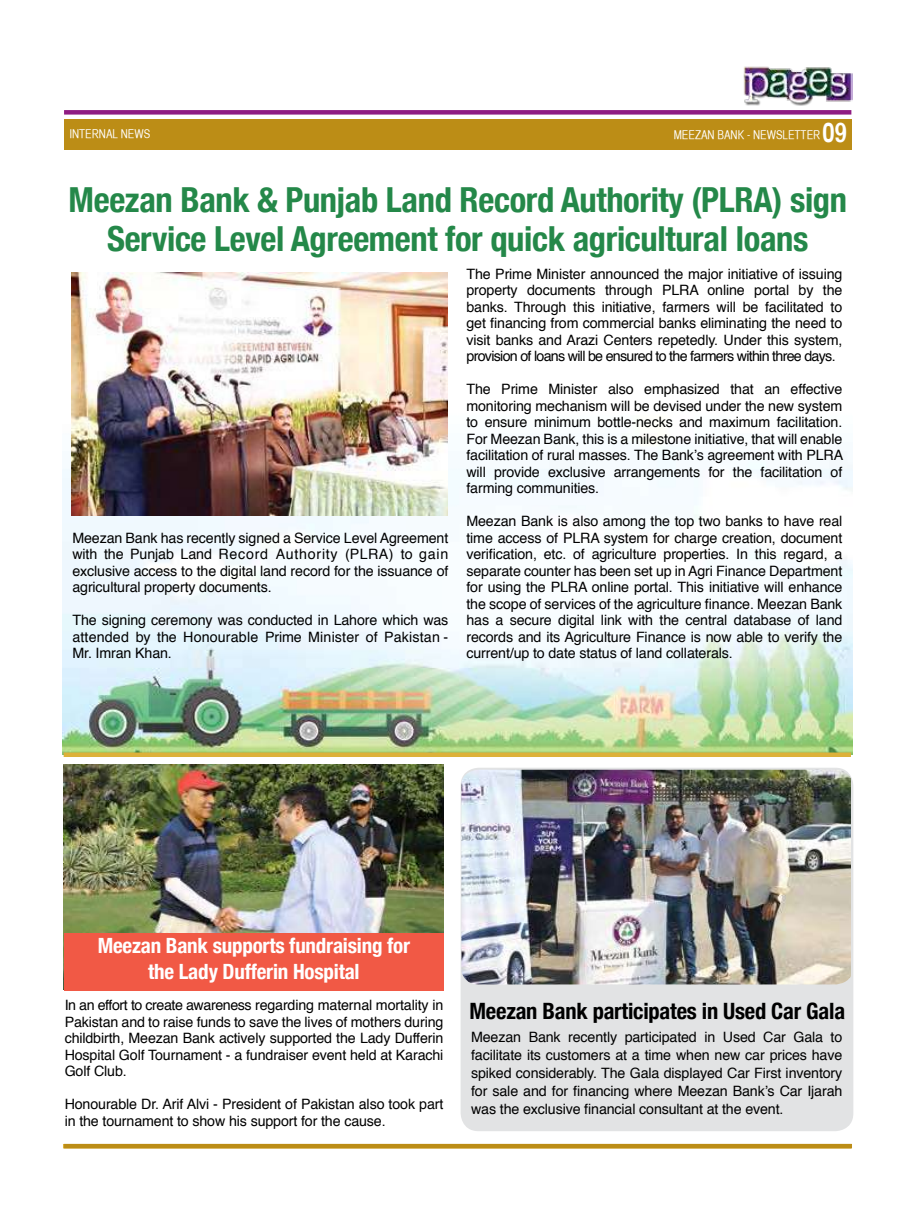
<style>
.page{position:relative;width:915px;height:1212px;background:#fff}
.page>*{position:absolute;margin:0;border:0;box-sizing:border-box;transform-origin:0 0}
.t1{font:700 condensed 34.5px/39px "Helvetica Neue";letter-spacing:-.01em;color:#248849;text-align:center}
.t2{font:27px "Helvetica CY Bold";color:#fff}
.t3{font:700 condensed 22.5px "Helvetica Neue";letter-spacing:-.01em;color:#000}
.t4{font:700 condensed 21px/25.5px "Helvetica Neue";letter-spacing:-.01em;color:#fff;text-align:center}
.t5{font:14.25px/16.5px "Helvetica";letter-spacing:-.01em;color:#000;text-align:justify}
.t6{font:12px "Helvetica CY Plain";color:#fff}
</style>
<div class="page">
<div style="left:460px;top:768px;width:393px;height:363px;background:#e2e3e4;border-radius:18px"></div>
<img style="left:63px;top:440px;width:788px;height:315px">
<hr style="left:64px;top:1144px;width:787px;height:4px;background:#bc8d16">
<div style="left:64px;top:119px;width:787px;height:31px;background:#bc8d16"></div>
<div style="left:64px;top:110px;width:787px;height:5px;background:#8f1c82"></div>
<img style="left:743px;top:66px;width:109px;height:40px">
<img style="left:71px;top:273px;width:377px;height:243px">
<img style="left:63px;top:765px;width:380px;height:224px">
<div style="left:64px;top:752px;width:786px;height:5px;background:#ddb139"></div>
<img style="left:461px;top:770px;width:389px;height:214px">
<div style="left:64px;top:933px;width:379px;height:57px;background:#f15945"></div>
<p class="t6" style="left:69px;top:127px;width:82px">INTERNAL NEWS</p>
<h2 class="t2" style="left:822px;top:116px;width:26px">09</h2>
<p class="t6" style="left:673px;top:128px;width:148px">MEEZAN BANK - NEWSLETTER</p>
<h1 class="t1" style="left:68px;top:178px;width:779px">Meezan Bank &amp; Punjab Land Record Authority (PLRA) sign<br>Service Level Agreement for quick agricultural loans</h1>
<p class="t5" style="left:72px;top:530px;width:377px">Meezan Bank has recently signed a Service Level Agreement with the Punjab Land Record Authority (PLRA) to gain exclusive access to the digital land record for the issuance of agricultural property documents.</p>
<p class="t5" style="left:72px;top:613px;width:377px">The signing ceremony was conducted in Lahore which was attended by the Honourable Prime Minister of Pakistan - Mr. Imran Khan.</p>
<p class="t5" style="left:466px;top:266px;width:377px">The Prime Minister announced the major initiative of issuing property documents through PLRA online portal by the banks. Through this initiative, farmers will be facilitated to get financing from commercial banks eliminating the need to visit banks and Arazi Centers repetedly. Under this system, provision of loans will be ensured to the farmers within three days.</p>
<p class="t5" style="left:466px;top:382px;width:378px">The Prime Minister also emphasized that an effective monitoring mechanism will be devised under the new system to ensure minimum bottle-necks and maximum facilitation.<br>For Meezan Bank, this is a milestone initiative, that will enable facilitation of rural masses. The Bank’s agreement with PLRA will provide exclusive arrangements for the facilitation of farming communities.</p>
<p class="t5" style="left:466px;top:514px;width:377px">Meezan Bank is also among the top two banks to have real time access of PLRA system for charge creation, document verification, etc. of agriculture properties. In this regard, a separate counter has been set up in Agri Finance Department for using the PLRA online portal. This initiative will enhance the scope of services of the agriculture finance. Meezan Bank has a secure digital link with the central database of land records and its Agriculture Finance is now able to verify the current/up to date status of land collaterals.</p>
<h3 class="t4" style="left:98px;top:931px;width:314px">Meezan Bank supports fundraising for the Lady Dufferin Hospital</h3>
<p class="t5" style="left:65px;top:997px;width:380px">In an effort to create awareness regarding maternal mortality in Pakistan and to raise funds to save the lives of mothers during childbirth, Meezan Bank actively supported the Lady Dufferin Hospital Golf Tournament - a fundraiser event held at Karachi Golf Club.</p>
<p class="t5" style="left:65px;top:1096px;width:380px">Honourable Dr. Arif Alvi - President of Pakistan also took part in the tournament to show his support for the cause.</p>
<h3 class="t3" style="left:469px;top:992px;width:377px">Meezan Bank participates in Used Car Gala</h3>
<p class="t5" style="left:471px;top:1028px;width:372px;line-height:18px">Meezan Bank recently participated in Used Car Gala to facilitate its customers at a time when new car prices have spiked considerably. The Gala displayed Car First inventory for sale and for financing where Meezan Bank’s Car Ijarah was the exclusive financial consultant at the event.</p>
</div>
